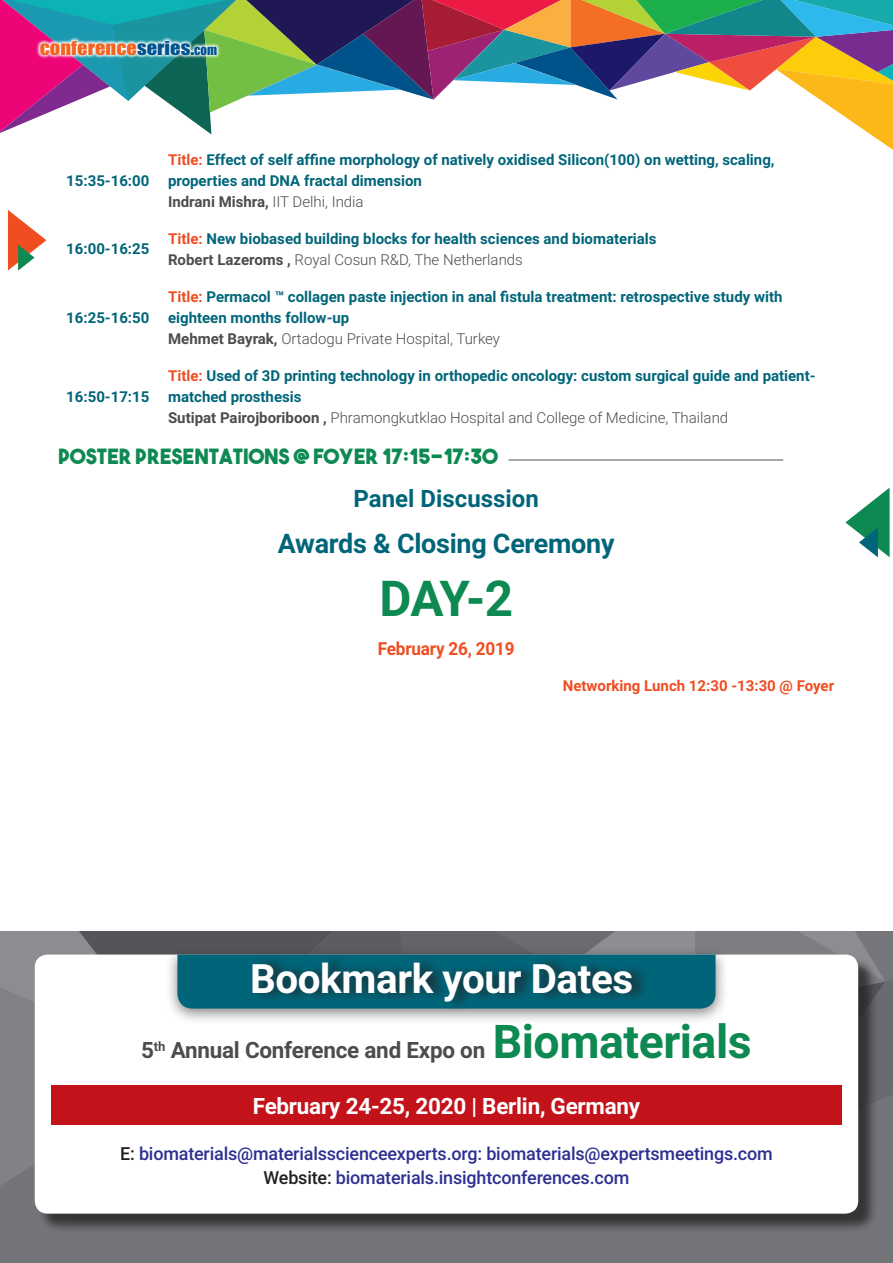
<style>
.page{position:relative;width:893px;height:1263px;background:#fff}
.page>*{position:absolute;margin:0;border:0;box-sizing:border-box;transform-origin:0 0}
.t1{font:700 49.5px "Roboto";color:#0d8951}
.t2{font:700 40.5px "Roboto";letter-spacing:-.01em;color:#fff}
.t3{font:700 27px "Roboto";letter-spacing:-.01em;color:#016579}
.t4{font:700 24px "Roboto";color:#016579}
.t5{font:700 22.5px "Roboto";letter-spacing:-.01em;color:#4b4c4d}
.t6{font:700 22.5px "Roboto";letter-spacing:-.01em;color:#fff}
.t7{font:21px "The Bold Font";color:#0d8951}
.t8{font:500 18px "Roboto";letter-spacing:-.01em;color:#2e3092}
.t9{font:700 18px "Roboto";letter-spacing:-.01em;color:#f04d22;scale:.95 1}
.t10{font:17.7px "Impact";color:#f36421;scale:1.16 1}
.t11{font:700 15px/21px "Roboto";color:#016579}
.t12{font:300 15px "Roboto";color:#4b4c4d}
.t13{font:700 15px "Roboto";color:#f04d22}
.t14{font:700 15px "Roboto";color:#4b4c4d}
.s1{color:#00548e}
.s2{font-size:12.6px;color:#00548e}
.s3{color:#f04d22}
.s4{font-weight:300}
.s5{font-weight:700}
.s6{font-size:46.5px;color:#0d8951}
.s7{color:#231f20}
</style>
<div class="page">
<svg style="left:0;top:0;width:893px;height:150px"></svg>
<svg style="left:845px;top:488px;width:45px;height:69px"></svg>
<svg style="left:36px;top:37px;width:185px;height:22px"></svg>
<svg style="left:8px;top:210px;width:38px;height:61px"></svg>
<hr style="left:509px;top:459px;width:274px;height:2px;background:#898b8e">
<div style="left:0;top:932px;width:893px;height:331px;background:#747578"></div>
<div style="left:37px;top:957px;width:841px;height:276px;background:#231f20;opacity:.75"></div>
<div style="left:35px;top:954px;width:823px;height:260px;background:#fff;border-radius:13px"></div>
<svg style="left:0;top:932px;width:893px;height:272px"></svg>
<div style="left:252px;top:954px;width:397px;height:57px;background:#231f20;opacity:.75"></div>
<div style="left:51px;top:1086px;width:791px;height:39px;background:#c4121a"></div>
<p class="t10" style="left:40px;top:34px;width:154px">CONFERENCE<span class="s1">SERIES.</span><span class="s2">COM</span></p>
<p class="t11" style="left:66px;top:170px;width:85px">15:35-16:00</p>
<p class="t11" style="left:66px;top:238px;width:85px">16:00-16:25</p>
<p class="t11" style="left:66px;top:306px;width:85px">16:25-16:50</p>
<p class="t11" style="left:168px;top:149px;width:608px"><span class="s3">Title:</span> Effect of self affine morphology of natively oxidised Silicon(100) on wetting, scaling, properties and DNA fractal dimension</p>
<p class="t14" style="left:168px;top:191px;width:197px">Indrani Mishra, <span class="s4">IIT Delhi, India</span></p>
<p class="t11" style="left:168px;top:228px;width:490px"><span class="s3">Title:</span> New biobased building blocks for health sciences and biomaterials</p>
<p class="t12" style="left:168px;top:249px;width:356px"><span class="s5">Robert Lazeroms ,</span> Royal Cosun R&amp;D, The Netherlands</p>
<p class="t11" style="left:168px;top:285px;width:616px"><span class="s3">Title:</span> Permacol ™ collagen paste injection in anal fistula treatment: retrospective study with eighteen months follow-up</p>
<p class="t12" style="left:168px;top:328px;width:333px"><span class="s5">Mehmet Bayrak,</span> Ortadogu Private Hospital, Turkey</p>
<p class="t11" style="left:168px;top:364px;width:649px"><span class="s3">Title:</span> Used of 3D printing technology in orthopedic oncology: custom surgical guide and patient&shy;matched prosthesis</p>
<p class="t12" style="left:168px;top:407px;width:562px"><span class="s5">Sutipat Pairojboriboon ,</span> Phramongkutklao Hospital and College of Medicine, Thailand</p>
<p class="t7" style="left:58px;top:443px;width:441px">POSTER PRESENTATIONS @ FOYER 17:15-17:30</p>
<p class="t4" style="left:354px;top:482px;width:187px">Panel Discussion</p>
<p class="t3" style="left:278px;top:524px;width:338px">Awards &amp; Closing Ceremony</p>
<p class="t1" style="left:379px;top:563px;width:135px">DAY-2</p>
<p class="t9" style="left:378px;top:636px;width:146px">February 26, 2019</p>
<p class="t13" style="left:563px;top:676px;width:273px">Networking Lunch 12:30 -13:30 @ Foyer</p>
<p class="t11" style="left:66px;top:385px;width:85px">16:50-17:15</p>
<p class="t2" style="left:250px;top:951px;width:385px">Bookmark your Dates</p>
<p class="t5" style="left:141px;top:1034px;width:612px">5<sup>th</sup> Annual Conference and Expo on <span class="s6">Biomaterials</span></p>
<p class="t6" style="left:253px;top:1090px;width:389px">February 24-25, 2020 | Berlin, Germany</p>
<p class="t8" style="left:120px;top:1141px;width:654px"><span class="s7">E:</span> biomaterials@materialsscienceexperts.org: biomaterials@expertsmeetings.com</p>
<p class="t8" style="left:264px;top:1165px;width:367px"><span class="s7">Website:</span> biomaterials.insightconferences.com</p>
</div>
